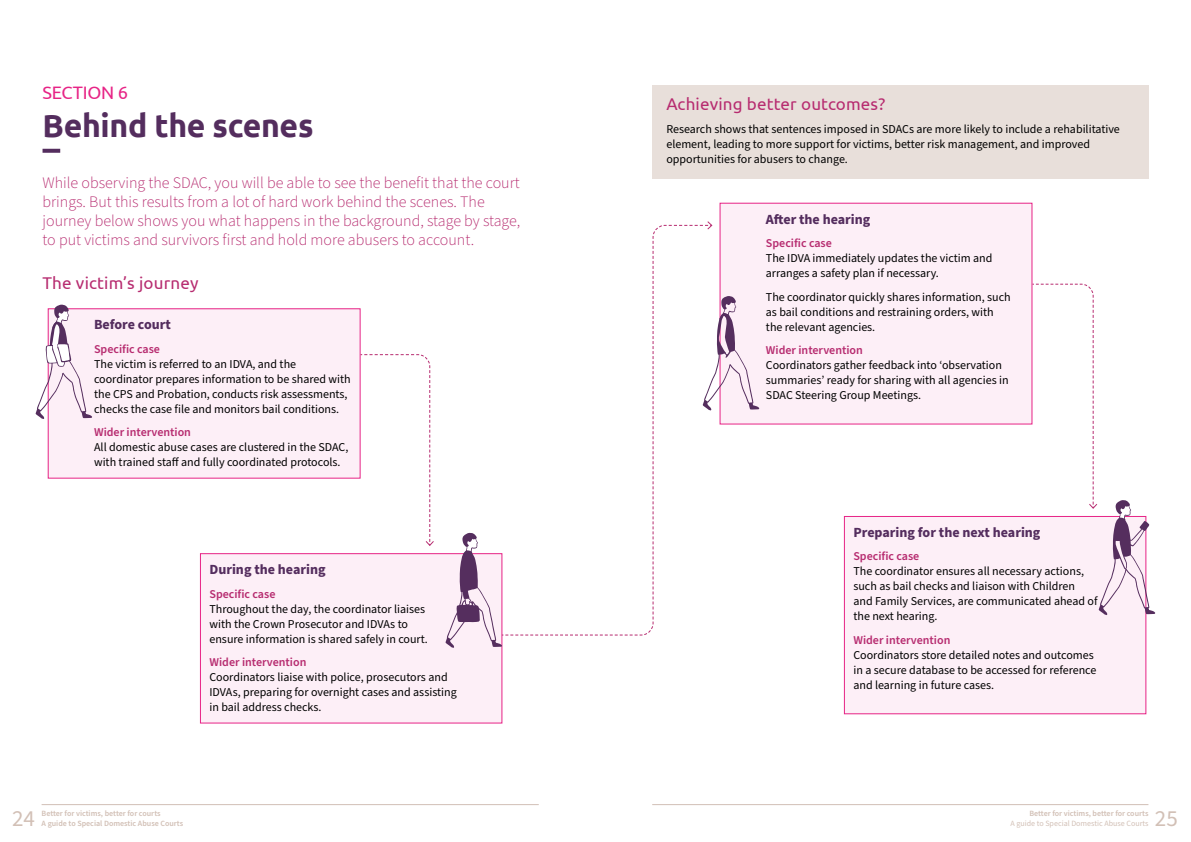
<style>
.page{position:relative;width:1191px;height:842px;background:#fff}
.page>*{position:absolute;margin:0;border:0;box-sizing:border-box;transform-origin:0 0}
.t1{font:700 32px "Ubuntu";letter-spacing:-.01em;color:#542d5e}
.t2{font:23px "Source Sans Pro";color:#d2c0b6}
.t3{font:18px "Ubuntu";letter-spacing:-.01em;color:#e72486}
.t4{font:17px "Ubuntu";letter-spacing:.01em;color:#b72c70}
.t5{font:300 16px/19.2px "Source Sans Pro";color:#b72c70}
.t6{font:700 14px "Source Sans Pro";color:#542d5e}
.t7{font:12px/15px "Source Sans Pro";color:#000}
.t8{font:600 12px "Source Sans Pro";color:#b72c70}
.t9{font:600 8px "Source Sans Pro";color:#d2c0b6}
.t10{font:8px "Source Sans Pro";color:#d2c0b6}
</style>
<div class="page">
<hr style="left:652px;top:804px;width:496px;height:1px;background:#d2c0b6">
<hr style="left:42px;top:804px;width:497px;height:1px;background:#d2c0b6">
<div style="left:48px;top:309px;width:312px;height:169px;background:#fdeff7"></div>
<div style="left:48px;top:308px;width:312px;height:171px;border:1px solid #e72486"></div>
<svg style="left:43px;top:149px;width:17px;height:4px"></svg>
<div style="left:200px;top:554px;width:302px;height:169px;background:#fdeff7"></div>
<div style="left:200px;top:553px;width:302px;height:170px;border:1px solid #e72486"></div>
<svg style="left:360px;top:354px;width:74px;height:192px"></svg>
<svg style="left:35px;top:304px;width:57px;height:116px"></svg>
<div style="left:720px;top:203px;width:312px;height:221px;background:#fdeff7"></div>
<div style="left:719px;top:203px;width:313px;height:221px;border:1px solid #e72486"></div>
<div style="left:652px;top:85px;width:496px;height:39px;background:#e8dfda"></div>
<div style="left:652px;top:109px;width:496px;height:70px;background:#e8dfda"></div>
<div style="left:844px;top:516px;width:301px;height:198px;background:#fdeff7"></div>
<div style="left:844px;top:516px;width:302px;height:198px;border:1px solid #e72486"></div>
<svg style="left:445px;top:220px;width:314px;height:429px"></svg>
<svg style="left:1031px;top:283px;width:124px;height:333px"></svg>
<h3 class="t3" style="left:43px;top:82px;width:87px">SECTION 6</h3>
<h1 class="t1" style="left:43px;top:107px;width:272px">Behind the scenes</h1>
<p class="t5" style="left:43px;top:173px;width:479px">While observing the SDAC, you will be able to see the benefit that the court brings. But this results from a lot of hard work behind the scenes. The journey below shows you what happens in the background, stage by stage, to put victims and survivors first and hold more abusers to account.</p>
<h3 class="t4" style="left:43px;top:272px;width:157px">The victim’s journey</h3>
<p class="t6" style="left:94px;top:315px;width:78px">Before court</p>
<p class="t8" style="left:94px;top:341px;width:67px">Specific case</p>
<p class="t7" style="left:94px;top:357px;width:258px">The victim is referred to an IDVA, and the coordinator prepares information to be shared with the CPS and Probation, conducts risk assessments, checks the case file and monitors bail conditions.</p>
<p class="t8" style="left:94px;top:424px;width:98px">Wider intervention</p>
<p class="t7" style="left:94px;top:440px;width:256px">All domestic abuse cases are clustered in the SDAC, with trained staff and fully coordinated protocols.</p>
<p class="t6" style="left:209px;top:560px;width:118px">During the hearing</p>
<p class="t8" style="left:209px;top:586px;width:67px">Specific case</p>
<p class="t7" style="left:209px;top:602px;width:220px">Throughout the day, the coordinator liaises with the Crown Prosecutor and IDVAs to ensure information is shared safely in court.</p>
<p class="t8" style="left:209px;top:654px;width:98px">Wider intervention</p>
<p class="t7" style="left:209px;top:670px;width:249px">Coordinators liaise with police, prosecutors and<br>IDVAs, preparing for overnight cases and assisting in bail address checks.</p>
<h3 class="t4" style="left:666px;top:93px;width:220px">Achieving better outcomes?</h3>
<p class="t7" style="left:666px;top:122px;width:455px">Research shows that sentences imposed in SDACs are more likely to include a rehabilitative element, leading to more support for victims, better risk management, and improved opportunities for abusers to change.</p>
<p class="t6" style="left:766px;top:210px;width:106px">After the hearing</p>
<p class="t8" style="left:766px;top:235px;width:67px">Specific case</p>
<p class="t7" style="left:766px;top:251px;width:228px">The IDVA immediately updates the victim and arranges a safety plan if necessary.</p>
<p class="t7" style="left:766px;top:290px;width:246px">The coordinator quickly shares information, such as bail conditions and restraining orders, with the relevant agencies.</p>
<p class="t8" style="left:766px;top:342px;width:98px">Wider intervention</p>
<p class="t7" style="left:766px;top:358px;width:244px">Coordinators gather feedback into ‘observation summaries’ ready for sharing with all agencies in<br>SDAC Steering Group Meetings.</p>
<p class="t6" style="left:853px;top:523px;width:189px">Preparing for the next hearing</p>
<p class="t8" style="left:853px;top:548px;width:67px">Specific case</p>
<p class="t7" style="left:853px;top:564px;width:246px">The coordinator ensures all necessary actions, such as bail checks and liaison with Children<br>and Family Services, are communicated ahead of the next hearing.</p>
<p class="t8" style="left:853px;top:632px;width:98px">Wider intervention</p>
<p class="t7" style="left:853px;top:648px;width:244px">Coordinators store detailed notes and outcomes in a secure database to be accessed for reference and learning in future cases.</p>
<p class="t9" style="left:42px;top:808px;width:120px">Better for victims, better for courts</p>
<p class="t9" style="left:1029px;top:808px;width:120px">Better for victims, better for courts</p>
<p class="t10" style="left:1010px;top:818px;width:139px">A guide to Special Domestic Abuse Courts</p>
<h2 class="t2" style="left:12px;top:803px;width:24px">24</h2>
<p class="t9" style="left:42px;top:818px;width:143px">A guide to Special Domestic Abuse Courts</p>
<h2 class="t2" style="left:1155px;top:803px;width:24px">25</h2>
</div>
